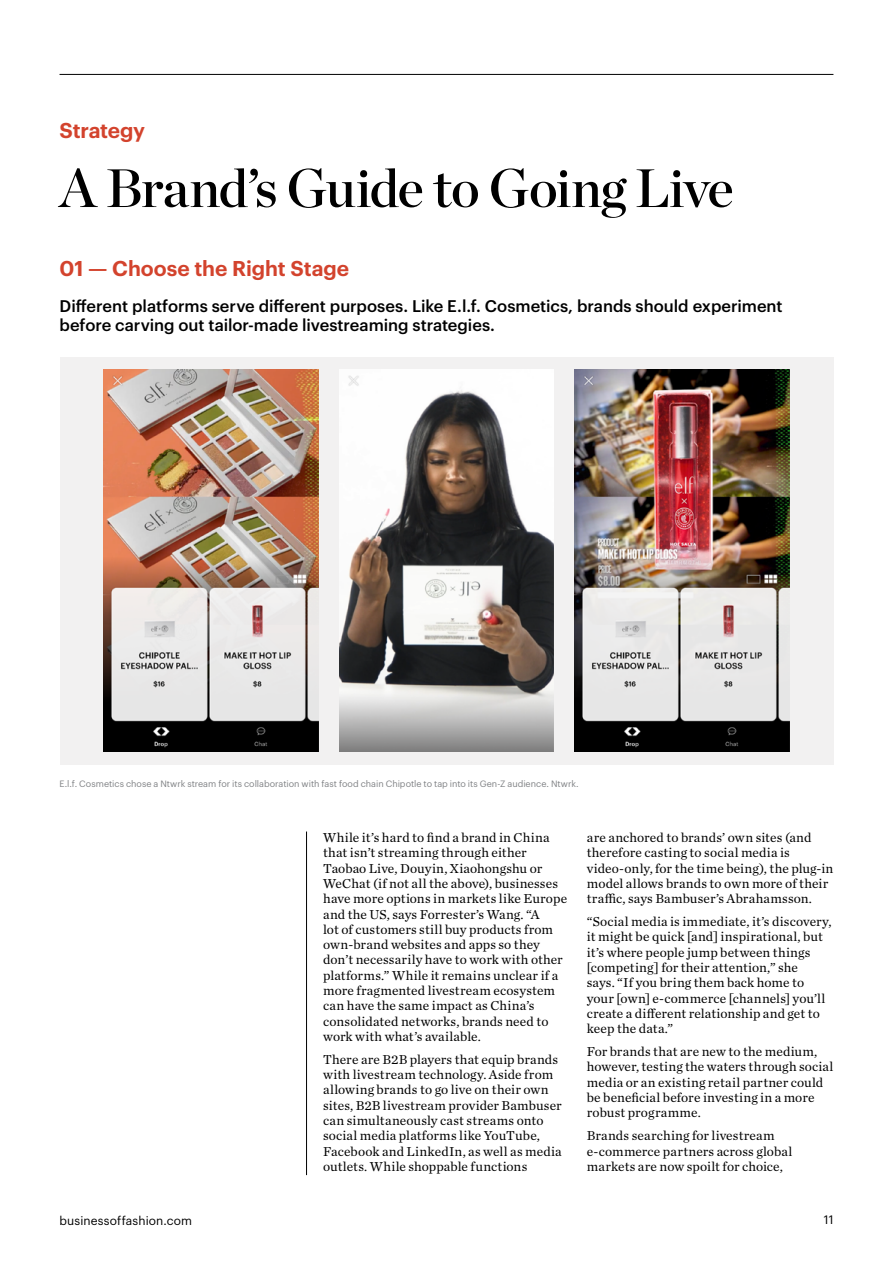
<style>
.page{position:relative;width:893px;height:1263px;background:#fff}
.page>*{position:absolute;margin:0;border:0;box-sizing:border-box;transform-origin:0 0}
.t1{font:54px "Chronicle Display Semi";letter-spacing:-.025em;color:#000}
.t2{font:600 21px "Graphik";letter-spacing:-.005em;color:#d3432d}
.t3{font:500 16.5px/19.8px "Graphik";color:#000}
.t4{font:13.5px/15.3px "Chronicle Text G1";letter-spacing:.01em;color:#000}
.t5{font:12px "Graphik";letter-spacing:.01em;color:#000}
.t6{font:9px "Graphik";color:#808285}
</style>
<div class="page">
<hr style="left:60px;top:74px;width:773px;height:1px;background:#000">
<div style="left:60px;top:357px;width:773px;height:408px;background:#f2f1f1"></div>
<hr style="left:306px;top:831px;width:1px;height:344px;background:#000">
<img style="left:104px;top:370px;width:214px;height:382px">
<img style="left:339px;top:370px;width:215px;height:382px">
<img style="left:575px;top:370px;width:215px;height:382px">
<h2 class="t2" style="left:60px;top:114px;width:87px">Strategy</h2>
<h1 class="t1" style="left:60px;top:146px;width:676px">A Brand’s Guide to Going Live</h1>
<h2 class="t2" style="left:60px;top:252px;width:291px">01 — Choose the Right Stage</h2>
<p class="t3" style="left:60px;top:294px;width:725px">Different platforms serve different purposes. Like E.l.f. Cosmetics, brands should experiment before carving out tailor-made livestreaming strategies.</p>
<p class="t6" style="left:60px;top:777px;width:521px">E.l.f. Cosmetics chose a Ntwrk stream for its collaboration with fast food chain Chipotle to tap into its Gen-Z audience. Ntwrk.</p>
<p class="t4" style="left:323px;top:829px;width:245px">While it’s hard to find a brand in China that isn’t streaming through either Taobao Live, Douyin, Xiaohongshu or WeChat (if not all the above), businesses have more options in markets like Europe and the US, says Forrester’s Wang. “A<br>lot of customers still buy products from own-brand websites and apps so they don’t necessarily have to work with other platforms.” While it remains unclear if a more fragmented livestream ecosystem can have the same impact as China’s consolidated networks, brands need to work with what’s available.</p>
<p class="t4" style="left:323px;top:1051px;width:240px">There are B2B players that equip brands with livestream technology. Aside from allowing brands to go live on their own sites, B2B livestream provider Bambuser can simultaneously cast streams onto social media platforms like YouTube, Facebook and LinkedIn, as well as media outlets. While shoppable functions</p>
<p class="t4" style="left:587px;top:829px;width:248px">are anchored to brands’ own sites (and therefore casting to social media is video-only, for the time being), the plug-in model allows brands to own more of their traffic, says Bambuser’s Abrahamsson.</p>
<p class="t4" style="left:587px;top:913px;width:246px">“Social media is immediate, it’s discovery, it might be quick [and] inspirational, but it’s where people jump between things [competing] for their attention,” she<br>says. “If you bring them back home to your [own] e-commerce [channels] you’ll create a different relationship and get to keep the data.”</p>
<p class="t4" style="left:587px;top:1043px;width:248px">For brands that are new to the medium, however, testing the waters through social media or an existing retail partner could be beneficial before investing in a more robust programme.</p>
<p class="t4" style="left:587px;top:1127px;width:207px">Brands searching for livestream e-commerce partners across global markets are now spoilt for choice,</p>
<p class="t5" style="left:60px;top:1211px;width:134px">businessoffashion.com</p>
<p class="t5" style="left:824px;top:1210px;width:11px">11</p>
</div>
